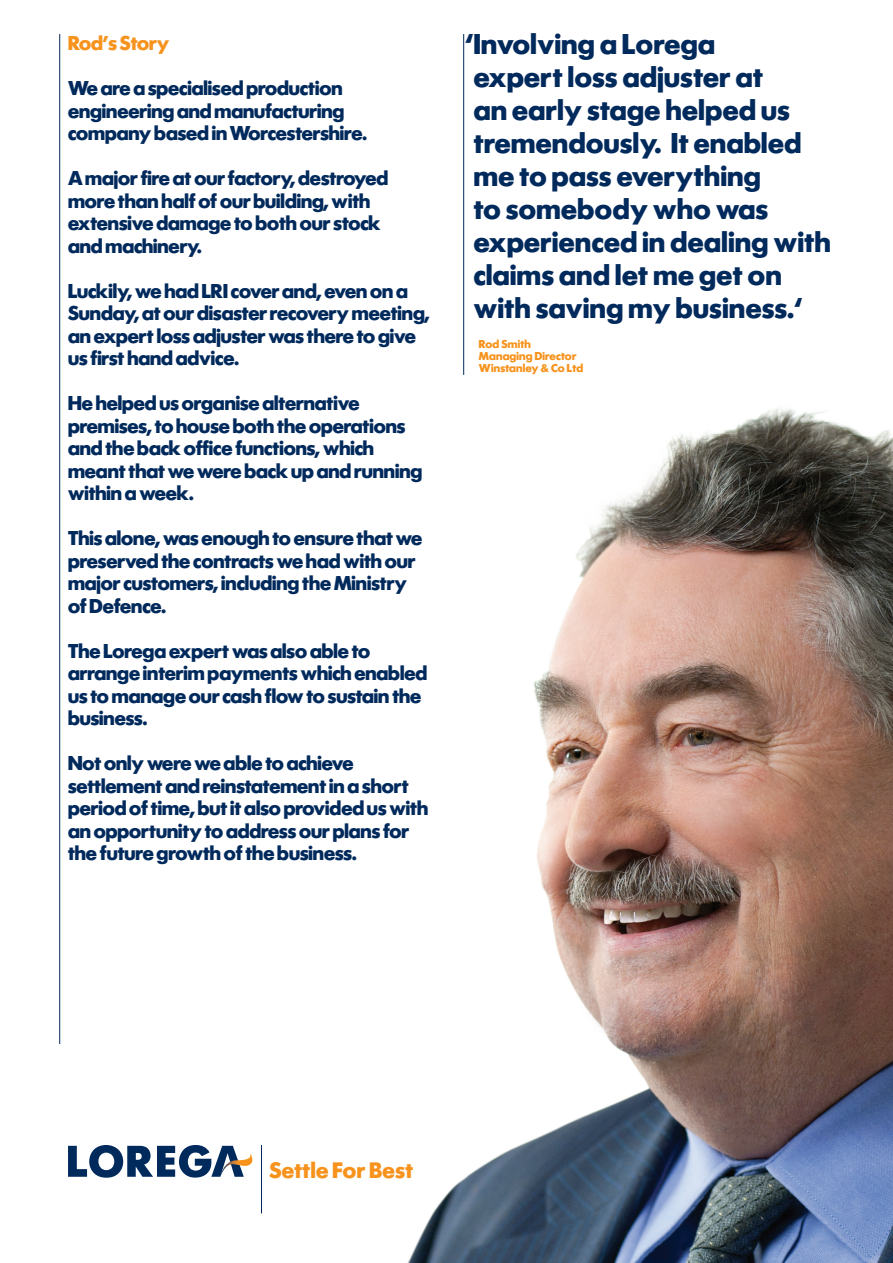
<style>
.page{position:relative;width:893px;height:1263px;background:#fff}
.page>*{position:absolute;margin:0;border:0;box-sizing:border-box;transform-origin:0 0}
.t1{font:700 30px/33px "Futura SH";letter-spacing:.02em;color:#00295c}
.t2{font:700 23.4px "Futura SH";letter-spacing:.02em;color:#f7931d}
.t3{font:700 21px/22.5px "Futura SH";color:#00295c}
.t4{font:700 21px "Futura SH";color:#f7931d}
.t5{font:700 12px "Futura SH";letter-spacing:.02em;color:#f7931d}
</style>
<div class="page">
<hr style="left:463px;top:34px;width:1px;height:341px;background:#00295c">
<hr style="left:59px;top:34px;width:1px;height:1010px;background:#00295c">
<img style="left:407px;top:408px;width:486px;height:855px">
<svg style="left:68px;top:1145px;width:185px;height:33px"></svg>
<hr style="left:261px;top:1145px;width:1px;height:68px;background:#00295c">
<p class="t4" style="left:68px;top:32px;width:103px">Rod’s Story</p>
<p class="t3" style="left:68px;top:77px;width:300px">We are a specialised production engineering and manufacturing company based in Worcestershire.</p>
<p class="t3" style="left:68px;top:167px;width:322px">A major fire at our factory, destroyed more than half of our building, with extensive damage to both our stock and machinery.</p>
<p class="t3" style="left:68px;top:280px;width:363px">Luckily, we had LRI cover and, even on a Sunday, at our disaster recovery meeting, an expert loss adjuster was there to give us first hand advice.</p>
<p class="t3" style="left:68px;top:392px;width:356px">He helped us organise alternative premises, to house both the operations and the back office functions, which meant that we were back up and running within a week.</p>
<p class="t3" style="left:68px;top:527px;width:356px">This alone, was enough to ensure that we preserved the contracts we had with our major customers, including the Ministry of Defence.</p>
<p class="t3" style="left:68px;top:640px;width:361px">The Lorega expert was also able to arrange interim payments which enabled us to manage our cash flow to sustain the business.</p>
<p class="t3" style="left:68px;top:752px;width:362px">Not only were we able to achieve settlement and reinstatement in a short period of time, but it also provided us with an opportunity to address our plans for the future growth of the business.</p>
<p class="t1" style="left:465px;top:28px;width:367px">‘Involving a Lorega<br>expert loss adjuster at<br>an early stage helped us tremendously. It enabled me to pass everything<br>to somebody who was experienced in dealing with claims and let me get on with saving my business.‘</p>
<p class="t5" style="left:479px;top:338px;width:53px">Rod Smith</p>
<p class="t5" style="left:479px;top:350px;width:99px">Managing Director</p>
<p class="t5" style="left:479px;top:362px;width:106px">Winstanley &amp; Co Ltd</p>
<p class="t2" style="left:269px;top:1157px;width:145px">Settle For Best</p>
</div>
